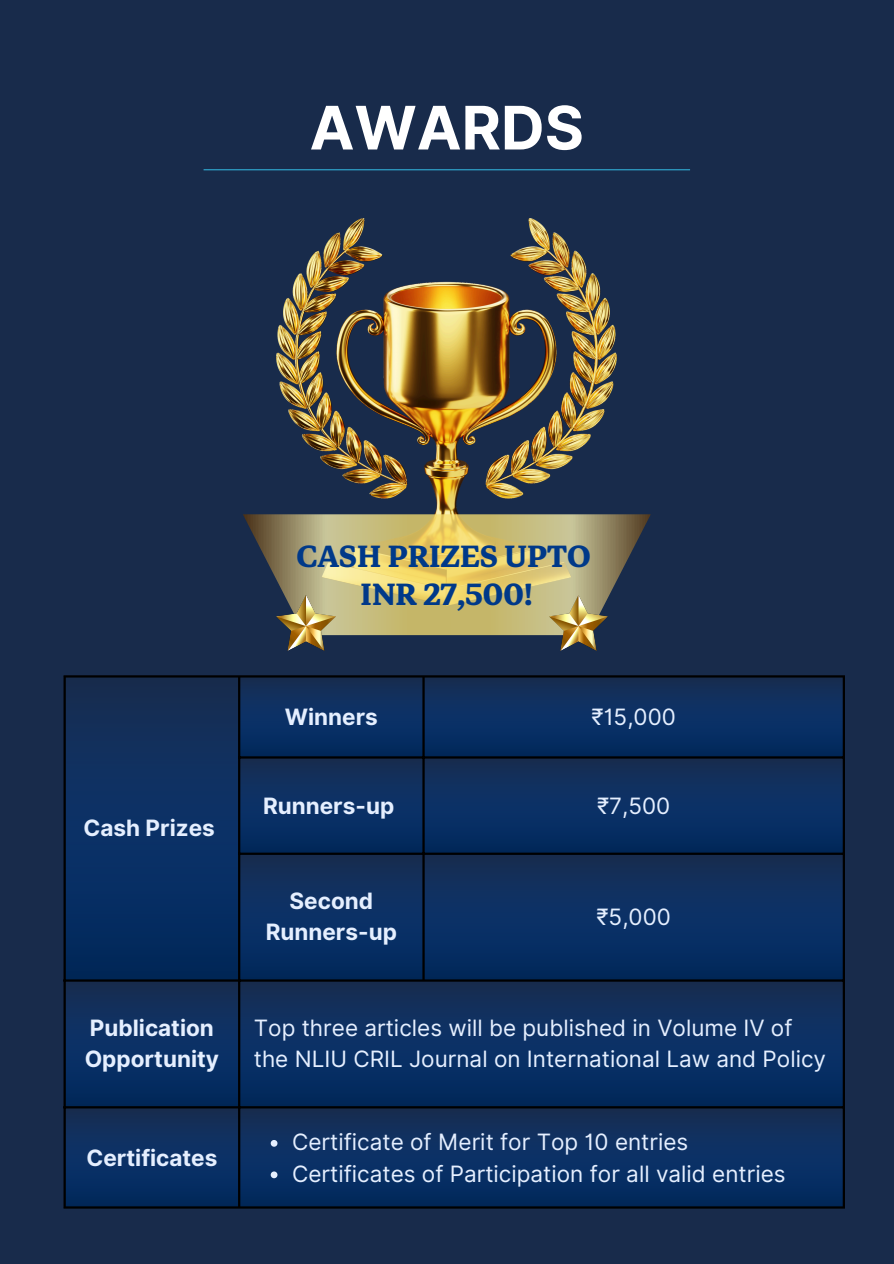
<style>
.page{position:relative;width:894px;height:1264px;background:#fff}
.page>*{position:absolute;margin:0;border:0;box-sizing:border-box;transform-origin:0 0}
.t1{font:700 60px "Inter";color:#fff}
.t2{font:700 44.1px "Markazi Text";color:#003989}
.t3{font:22.5px/31.5px "Inter";color:#e5efff}
.t4{font:700 22.5px/31.5px "Inter";color:#e5efff;text-align:center}
</style>
<div class="page">
<div style="left:0;top:0;width:893px;height:1263px;background:#182b4b"></div>
<img style="left:276px;top:218px;width:340px;height:296px">
<svg style="left:243px;top:514px;width:407px;height:121px;background:#ada26d"></svg>
<img style="left:276px;top:595px;width:59px;height:56px">
<img style="left:549px;top:595px;width:58px;height:56px">
<div style="left:64px;top:676px;width:175px;height:304px;background:linear-gradient(to bottom,#183159,#002b63)"></div>
<div style="left:239px;top:676px;width:184px;height:81px;background:linear-gradient(to bottom,#183159,#002c64)"></div>
<div style="left:423px;top:676px;width:420px;height:81px;background:linear-gradient(to bottom,#183159,#002c64)"></div>
<div style="left:239px;top:757px;width:184px;height:97px;background:linear-gradient(to bottom,#183159,#002c64)"></div>
<div style="left:423px;top:757px;width:420px;height:97px;background:linear-gradient(to bottom,#183159,#002c64)"></div>
<div style="left:239px;top:853px;width:184px;height:127px;background:linear-gradient(to bottom,#183159,#002c64)"></div>
<div style="left:423px;top:853px;width:420px;height:127px;background:linear-gradient(to bottom,#183159,#002c64)"></div>
<div style="left:64px;top:980px;width:175px;height:127px;background:linear-gradient(to bottom,#183159,#002c64)"></div>
<div style="left:239px;top:980px;width:604px;height:127px;background:linear-gradient(to bottom,#183159,#002c64)"></div>
<svg style="left:66px;top:1108px;width:172px;height:98px;fill:#0c2f61"></svg>
<svg style="left:240px;top:1108px;width:602px;height:98px;fill:#0c2f61"></svg>
<svg style="left:270px;top:1139px;width:7px;height:7px"></svg>
<svg style="left:270px;top:1171px;width:7px;height:7px"></svg>
<hr style="left:63px;top:677px;width:3px;height:529px;background:#000">
<hr style="left:238px;top:677px;width:2px;height:529px;background:#000">
<hr style="left:422px;top:677px;width:2px;height:302px;background:#000">
<hr style="left:842px;top:677px;width:2px;height:529px;background:#000">
<hr style="left:63px;top:675px;width:781px;height:2px;background:#000">
<hr style="left:238px;top:756px;width:606px;height:2px;background:#000">
<hr style="left:238px;top:852px;width:606px;height:2px;background:#000">
<hr style="left:63px;top:979px;width:781px;height:2px;background:#000">
<hr style="left:63px;top:1106px;width:781px;height:2px;background:#000">
<hr style="left:63px;top:1206px;width:781px;height:2px;background:#000">
<hr style="left:203px;top:169px;width:486px;height:1px;background:#30add4">
<p class="t1" style="left:309px;top:92px;width:276px">AWARDS</p>
<h1 class="t2" style="left:296px;top:529px;width:295px">CASH PRIZES UPTO</h1>
<p class="t2" style="left:360px;top:568px;width:174px">INR 27,500!</p>
<p class="t4" style="left:84px;top:812px;width:133px">Cash Prizes</p>
<p class="t4" style="left:285px;top:701px;width:95px">Winners</p>
<p class="t3" style="left:591px;top:701px;width:86px">₹15,000</p>
<p class="t4" style="left:263px;top:789px;width:133px">Runners-up</p>
<p class="t3" style="left:597px;top:789px;width:75px">₹7,500</p>
<p class="t4" style="left:265px;top:885px;width:133px">Second<br>Runners-up</p>
<p class="t3" style="left:596px;top:900px;width:76px">₹5,000</p>
<p class="t4" style="left:85px;top:1011px;width:136px;text-align:left">Publication<br>Opportunity</p>
<p class="t3" style="left:254px;top:1011px;width:573px">Top three articles will be published in Volume IV of the NLIU CRIL Journal on International Law and Policy</p>
<p class="t4" style="left:86px;top:1141px;width:132px">Certificates</p>
<p class="t3" style="left:292px;top:1126px;width:397px">Certificate of Merit for Top 10 entries</p>
<p class="t3" style="left:292px;top:1157px;width:495px">Certificates of Participation for all valid entries</p>
</div>
